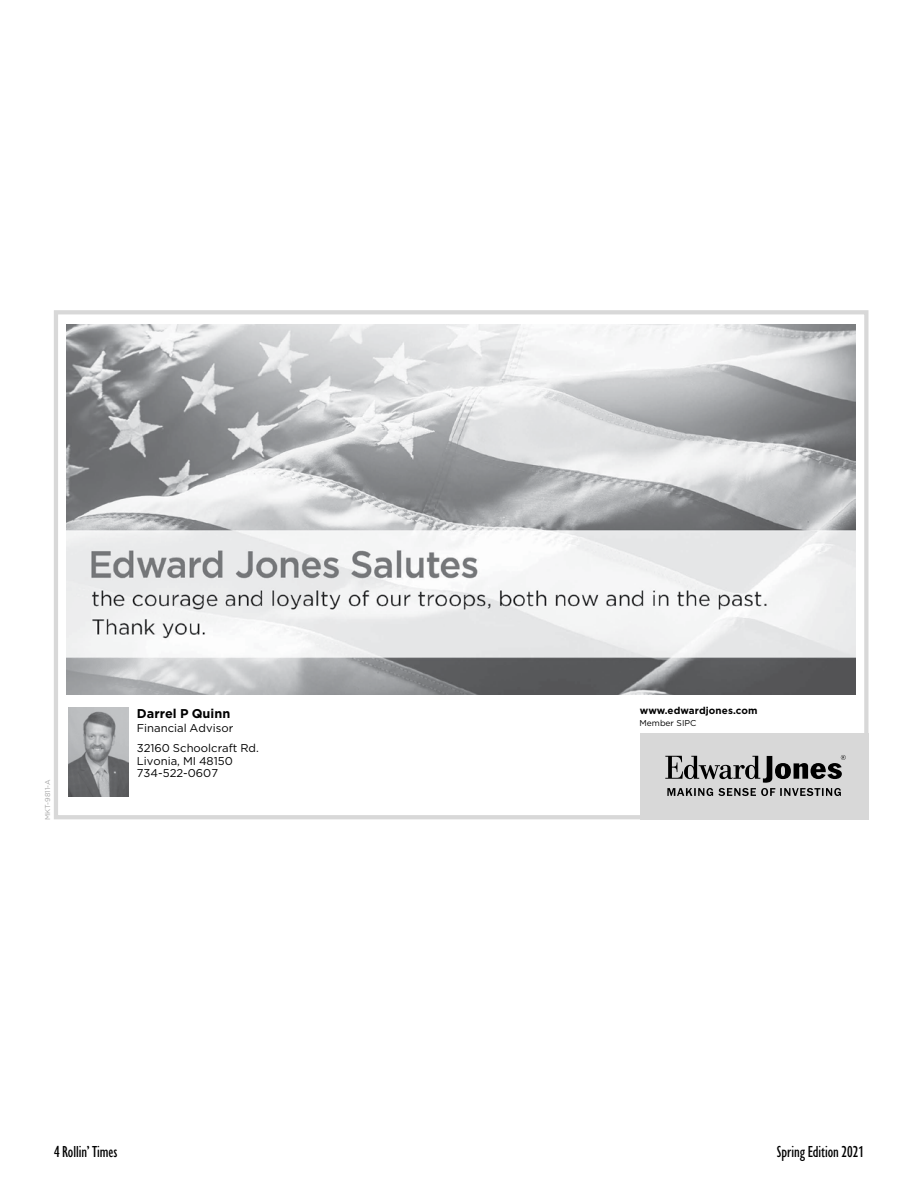
<style>
.page{position:relative;width:918px;height:1188px;background:#fff}
.page>*{position:absolute;margin:0;border:0;box-sizing:border-box;transform-origin:0 0}
.t1{font:500 condensed 16.5px "Gill Sans Nova";color:#000}
.t2{font:700 12.75px "Gotham";color:#000}
.t3{font:11.25px/20.2px "Gotham";color:#000}
.t4{font:700 9.9px "Gotham";letter-spacing:.01em;color:#000}
.t5{font:8.55px "Gotham";color:#000}
.t6{font:7.05px "Gotham";color:#a5a5a5}
</style>
<div class="page">
<div style="left:54px;top:310px;width:814px;height:509px;border:4px solid #d8d8d8"></div>
<div style="left:640px;top:733px;width:228px;height:86px;background:#d8d8d8"></div>
<svg style="left:665px;top:755px;width:181px;height:41px"></svg>
<img style="left:66px;top:325px;width:789px;height:369px">
<img style="left:69px;top:708px;width:59px;height:89px">
<p class="t6" style="left:43px;top:820px;width:42px;rotate:-90deg">MKT-9811-A</p>
<p class="t2" style="left:137px;top:705px;width:95px">Darrel P Quinn</p>
<p class="t3" style="left:137px;top:717px;width:124px">Financial Advisor<br>32160 Schoolcraft Rd.</p>
<p class="t3" style="left:137px;top:754px;width:97px;line-height:12.8px">Livonia, MI 48150<br>734-522-0607</p>
<p class="t4" style="left:640px;top:704px;width:119px">www.edwardjones.com</p>
<p class="t5" style="left:640px;top:717px;width:58px">Member SIPC</p>
<h1 class="t1" style="left:54px;top:1141px;width:65px">4 Rollin’ Times</h1>
<h1 class="t1" style="left:777px;top:1141px;width:89px">Spring Edition 2021</h1>
</div>
